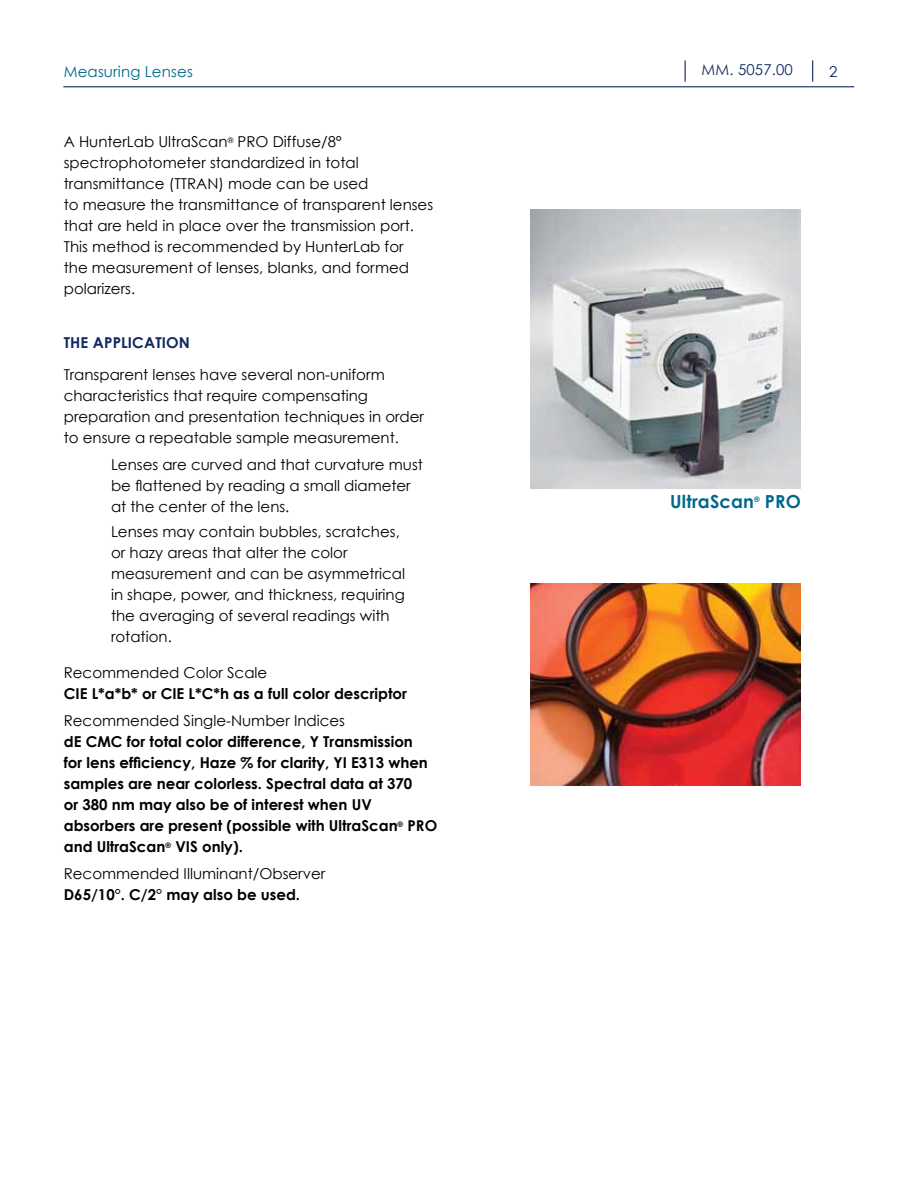
<style>
.page{position:relative;width:918px;height:1188px;background:#fff}
.page>*{position:absolute;margin:0;border:0;box-sizing:border-box;transform-origin:0 0}
.t1{font:700 18px "Century Gothic";letter-spacing:.01em;color:#00688c}
.t2{font:15px/21px "Century Gothic";color:#000}
.t3{font:700 15px/21px "Century Gothic";color:#000}
.t4{font:15px "Century Gothic";letter-spacing:.01em;color:#00688c}
.t5{font:700 15px "Century Gothic";letter-spacing:.01em;color:#0f285f}
.t6{font:15px "Century Gothic";letter-spacing:.01em;color:#0f285f}
.t7{font:700 7.5px "Century Gothic";color:#00688c}
.s1{color:#20315e}
</style>
<div class="page">
<img style="left:531px;top:210px;width:270px;height:278px">
<img style="left:531px;top:583px;width:270px;height:203px">
<hr style="left:63px;top:86px;width:791px;height:1px;background:#0f285f">
<svg style="left:685px;top:60px;width:1px;height:22px"></svg>
<svg style="left:812px;top:60px;width:1px;height:22px"></svg>
<p class="t4" style="left:64px;top:63px;width:131px">Measuring Lenses</p>
<p class="t6" style="left:702px;top:60px;width:93px"><span class="s1">MM.</span> 5057.00</p>
<p class="t6" style="left:829px;top:63px;width:10px">2</p>
<p class="t2" style="left:64px;top:131px;width:371px">A HunterLab UltraScan<sup>®</sup> PRO Diffuse/8° spectrophotometer standardized in total transmittance (TTRAN) mode can be used<br>to measure the transmittance of transparent lenses that are held in place over the transmission port.<br>This method is recommended by HunterLab for<br>the measurement of lenses, blanks, and formed polarizers.</p>
<p class="t5" style="left:64px;top:333px;width:128px">The Application</p>
<p class="t2" style="left:64px;top:364px;width:362px">Transparent lenses have several non-uniform characteristics that require compensating preparation and presentation techniques in order to ensure a repeatable sample measurement.</p>
<p class="t2" style="left:111px;top:454px;width:313px">Lenses are curved and that curvature must be flattened by reading a small diameter at the center of the lens.</p>
<p class="t2" style="left:111px;top:521px;width:296px">Lenses may contain bubbles, scratches, or hazy areas that alter the color measurement and can be asymmetrical in shape, power, and thickness, requiring the averaging of several readings with rotation.   </p>
<p class="t2" style="left:64px;top:662px;width:205px">Recommended Color Scale</p>
<p class="t3" style="left:64px;top:683px;width:9px">CIE</p>
<p class="t3" style="left:92px;top:683px;width:78px">L*a*b* or CIE</p>
<p class="t3" style="left:189px;top:683px;width:220px">L*C*h as a full color descriptor</p>
<p class="t2" style="left:64px;top:710px;width:283px">Recommended Single-Number Indices</p>
<p class="t3" style="left:64px;top:731px;width:375px">dE CMC for total color difference, Y Transmission<br>for lens efficiency, Haze % for clarity, YI E313 when samples are near colorless. Spectral data at 370<br>or 380 nm may also be of interest when UV absorbers are present (possible with UltraScan<sup>®</sup> PRO and UltraScan<sup>®</sup> VIS only).</p>
<p class="t2" style="left:64px;top:863px;width:263px">Recommended Illuminant/Observer</p>
<p class="t3" style="left:64px;top:884px;width:238px">D65/10°. C/2° may also be used.</p>
<p class="t1" style="left:670px;top:490px;width:85px">UltraScan</p>
<p class="t7" style="left:754px;top:495px;width:7px">®</p>
<p class="t1" style="left:765px;top:490px;width:37px">PRO</p>
</div>
